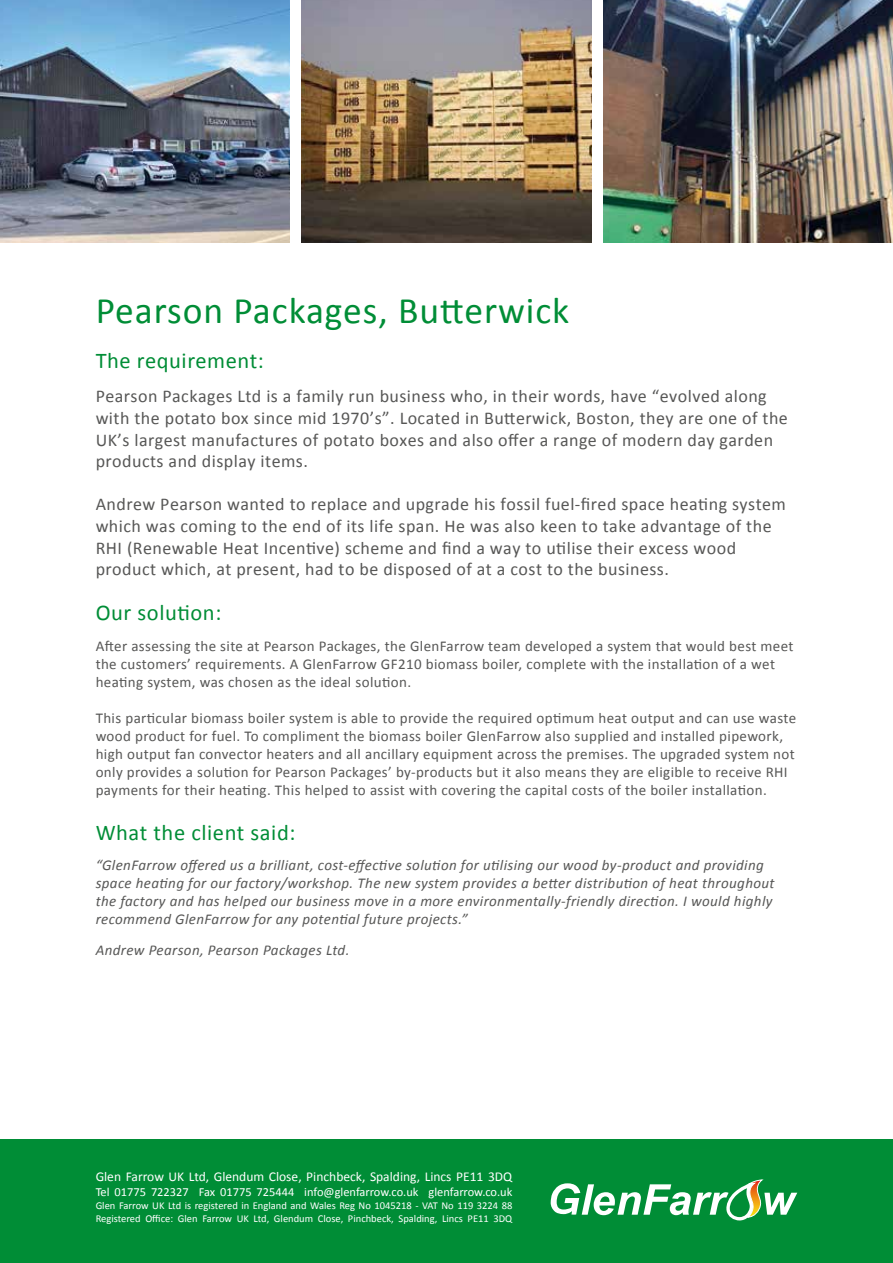
<style>
.page{position:relative;width:893px;height:1263px;background:#fff}
.page>*{position:absolute;margin:0;border:0;box-sizing:border-box;transform-origin:0 0}
.t1{font:37.5px "Calibri";letter-spacing:.025em;color:#008d36}
.t2{font:22.5px "Calibri";letter-spacing:.025em;color:#008d36}
.t3{font:18px/21.6px "Calibri";letter-spacing:.025em;color:#575756}
.t4{font:15px/18px "Calibri";letter-spacing:.025em;color:#575756}
.t5{font:italic 15px/18px "Calibri";letter-spacing:.025em;color:#575756}
.t6{font:13.5px "Calibri";color:#fff}
.t7{font:12.3px "Calibri";color:#fff}
.t8{font:10.5px/12.6px "Calibri";color:#fff}
</style>
<div class="page">
<img style="left:604px;top:0;width:289px;height:242px">
<img style="left:302px;top:0;width:289px;height:242px">
<img style="left:0;top:0;width:289px;height:242px">
<div style="left:0;top:1140px;width:893px;height:123px;background:#008d36"></div>
<svg style="left:551px;top:1179px;width:246px;height:41px"></svg>
<h1 class="t1" style="left:96px;top:285px;width:475px">Pearson Packages, Butterwick</h1>
<h2 class="t2" style="left:96px;top:345px;width:170px">The requirement:</h2>
<p class="t3" style="left:96px;top:385px;width:694px">Pearson Packages Ltd is a family run business who, in their words, have “evolved along with the potato box since mid 1970’s”. Located in Butterwick, Boston, they are one of the UK’s largest manufactures of potato boxes and also offer a range of modern day garden products and display items.</p>
<p class="t3" style="left:96px;top:493px;width:692px">Andrew Pearson wanted to replace and upgrade his fossil fuel-fired space heating system which was coming to the end of its life span. He was also keen to take advantage of the RHI (Renewable Heat Incentive) scheme and find a way to utilise their excess wood product which, at present, had to be disposed of at a cost to the business.</p>
<h2 class="t2" style="left:96px;top:597px;width:127px">Our solution:</h2>
<p class="t4" style="left:96px;top:636px;width:699px">After assessing the site at Pearson Packages, the GlenFarrow team developed a system that would best meet the customers’ requirements. A GlenFarrow GF210 biomass boiler, complete with the installation of a wet heating system, was chosen as the ideal solution.</p>
<p class="t4" style="left:96px;top:708px;width:702px">This particular biomass boiler system is able to provide the required optimum heat output and can use waste wood product for fuel. To compliment the biomass boiler GlenFarrow also supplied and installed pipework, high output fan convector heaters and all ancillary equipment across the premises. The upgraded system not only provides a solution for Pearson Packages’ by-products but it also means they are eligible to receive RHI payments for their heating. This helped to assist with covering the capital costs of the boiler installation.</p>
<h2 class="t2" style="left:96px;top:817px;width:201px">What the client said:</h2>
<p class="t5" style="left:96px;top:856px;width:680px">“GlenFarrow offered us a brilliant, cost-effective solution for utilising our wood by-product and providing space heating for our factory/workshop. The new system provides a better distribution of heat throughout the factory and has helped our business move in a more environmentally-friendly direction. I would highly recommend GlenFarrow for any potential future projects.”</p>
<p class="t5" style="left:96px;top:940px;width:255px">Andrew Pearson, Pearson Packages Ltd.</p>
<p class="t6" style="left:96px;top:1167px;width:418px">Glen Farrow UK Ltd, Glendum Close, Pinchbeck, Spalding, Lincs PE11 3DQ</p>
<p class="t7" style="left:96px;top:1184px;width:418px">Tel 01775 722327 Fax 01775 725444 info@glenfarrow.co.uk glenfarrow.co.uk</p>
<p class="t8" style="left:96px;top:1199px;width:418px">Glen Farrow UK Ltd is registered in England and Wales Reg No 1045218 - VAT No 119 3224 88<br>Registered Office: Glen Farrow UK Ltd, Glendum Close, Pinchbeck, Spalding, Lincs PE11 3DQ</p>
</div>
